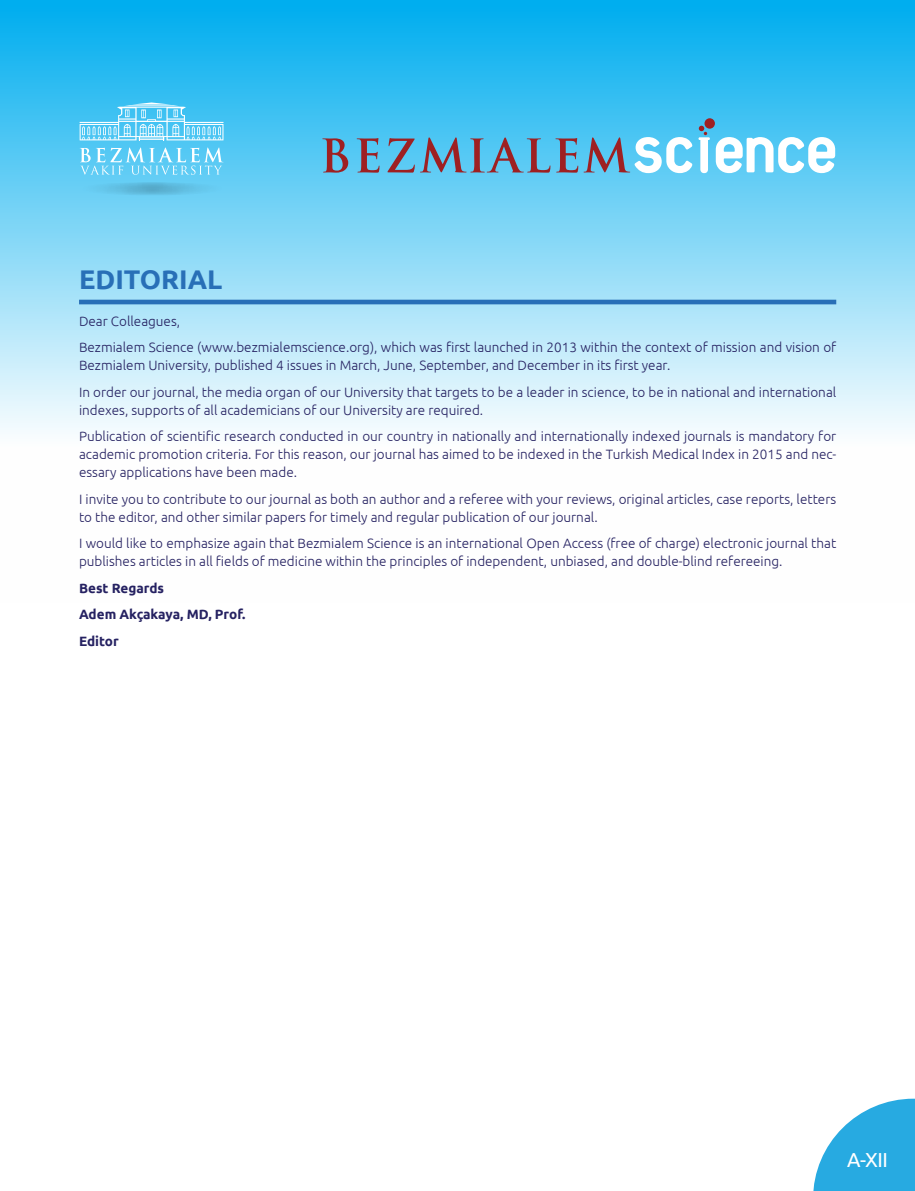
<style>
.page{position:relative;width:915px;height:1191px;background:#fff}
.page>*{position:absolute;margin:0;border:0;box-sizing:border-box;transform-origin:0 0}
.t1{font:700 27px "Ubuntu";color:#286fb7}
.t2{font:20.25px "Ubuntu";color:#fff}
.t3{font:300 13.5px/26.5px "Ubuntu";color:#262262}
.t4{font:700 13.5px/26.5px "Ubuntu";color:#262262}
</style>
<div class="page">
<svg style="left:0;top:0;width:914px;height:432px;background:#7ad4f6"></svg>
<hr style="left:79px;top:300px;width:757px;height:4px;background:#286fb7">
<svg style="left:322px;top:138px;width:26px;height:35px"></svg>
<svg style="left:356px;top:138px;width:23px;height:35px"></svg>
<svg style="left:387px;top:138px;width:27px;height:35px"></svg>
<svg style="left:698px;top:126px;width:11px;height:47px"></svg>
<div style="left:704px;top:118px;width:10px;height:11px;background:#9e2022;border-radius:50%"></div>
<svg style="left:420px;top:137px;width:272px;height:36px;background:#77aac8"></svg>
<svg style="left:715px;top:137px;width:119px;height:36px"></svg>
<svg style="left:813px;top:1098px;width:101px;height:93px"></svg>
<svg style="left:74px;top:182px;width:156px;height:14px;background:#62c1e5"></svg>
<svg style="left:80px;top:102px;width:143px;height:38px;background:#70d1f5"></svg>
<svg style="left:80px;top:147px;width:143px;height:28px;background:#79d4f6"></svg>
<h1 class="t1" style="left:79px;top:263px;width:145px">EDITORIAL</h1>
<p class="t3" style="left:79px;top:307px;width:758px">Dear Colleagues,<br>Bezmialem Science (www.bezmialemscience.org), which was first launched in 2013 within the context of mission and vision of</p>
<p class="t3" style="left:79px;top:352px;width:758px">Bezmialem University, published 4 issues in March, June, September, and December in its first year.<br>In order our journal, the media organ of our University that targets to be a leader in science, to be in national and international</p>
<p class="t3" style="left:79px;top:396px;width:758px">indexes, supports of all academicians of our University are required.<br>Publication of scientific research conducted in our country in nationally and internationally indexed journals is mandatory for</p>
<p class="t3" style="left:79px;top:445px;width:758px;line-height:18px">academic promotion criteria. For this reason, our journal has aimed to be indexed in the Turkish Medical Index in 2015 and nec&shy;essary applications have been made.</p>
<p class="t3" style="left:79px;top:490px;width:758px;line-height:18px">I invite you to contribute to our journal as both an author and a referee with your reviews, original articles, case reports, letters to the editor, and other similar papers for timely and regular publication of our journal.</p>
<p class="t3" style="left:79px;top:534px;width:758px;line-height:18px">I would like to emphasize again that Bezmialem Science is an international Open Access (free of charge) electronic journal that publishes articles in all fields of medicine within the principles of independent, unbiased, and double-blind refereeing.</p>
<p class="t4" style="left:79px;top:574px;width:168px">Best Regards<br>Adem Akçakaya, MD, Prof.<br>Editor</p>
<h2 class="t2" style="left:846px;top:1147px;width:42px">A-XII</h2>
</div>
